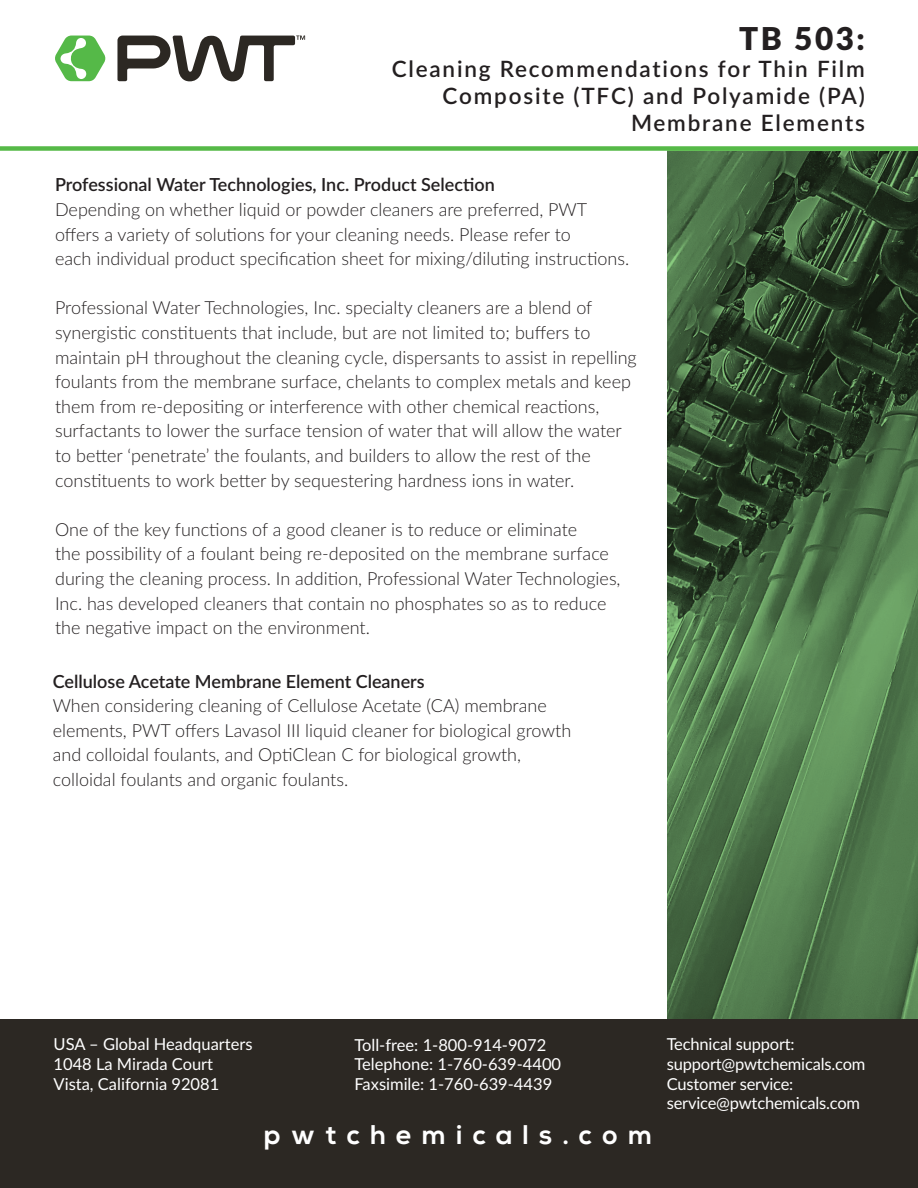
<style>
.page{position:relative;width:918px;height:1188px;background:#fff}
.page>*{position:absolute;margin:0;border:0;box-sizing:border-box;transform-origin:0 0}
.t1{font:900 31.5px "Lato";color:#231f20}
.t2{font:700 27px "Nexa";letter-spacing:.38em;color:#fff}
.t3{font:600 22.5px/27px "Lato";letter-spacing:.08em;color:#231f20;text-align:right}
.t4{font:300 18px/24.6px "Lato";color:#231f20}
.t5{font:16.5px/19.8px "Lato";color:#fff}
.s1{font-weight:600}
</style>
<div class="page">
<svg style="left:117px;top:35px;width:188px;height:46px"></svg>
<svg style="left:55px;top:36px;width:51px;height:45px"></svg>
<img style="left:667px;top:151px;width:251px;height:869px">
<div style="left:0;top:146px;width:918px;height:5px;background:#56b947"></div>
<div style="left:0;top:1020px;width:918px;height:168px;background:#2c2823"></div>
<p class="t1" style="left:739px;top:15px;width:127px">TB 503:</p>
<p class="t3" style="left:392px;top:54px;width:475px">Cleaning Recommendations for Thin Film<br>Composite (TFC) and Polyamide (PA)<br>Membrane Elements</p>
<p class="t4" style="left:55px;top:172px;width:576px"><span class="s1">Professional Water Technologies, Inc. Product Selection<br></span>Depending on whether liquid or powder cleaners are preferred, PWT offers a variety of solutions for your cleaning needs. Please refer to<br>each individual product specification sheet for mixing/diluting instructions.</p>
<p class="t4" style="left:55px;top:295px;width:583px">Professional Water Technologies, Inc. specialty cleaners are a blend of synergistic constituents that include, but are not limited to; buffers to maintain pH throughout the cleaning cycle, dispersants to assist in repelling foulants from the membrane surface, chelants to complex metals and keep them from re-depositing or interference with other chemical reactions, surfactants to lower the surface tension of water that will allow the water to better ‘penetrate’ the foulants, and builders to allow the rest of the constituents to work better by sequestering hardness ions in water.</p>
<p class="t4" style="left:55px;top:516px;width:567px">One of the key functions of a good cleaner is to reduce or eliminate<br>the possibility of a foulant being re-deposited on the membrane surface during the cleaning process. In addition, Professional Water Technologies, Inc. has developed cleaners that contain no phosphates so as to reduce the negative impact on the environment.</p>
<p class="t4" style="left:53px;top:668px;width:520px"><span class="s1">Cellulose Acetate Membrane Element Cleaners<br></span>When considering cleaning of Cellulose Acetate (CA) membrane elements, PWT offers Lavasol III liquid cleaner for biological growth and colloidal foulants, and OptiClean C for biological growth, colloidal foulants and organic foulants.</p>
<p class="t5" style="left:54px;top:1034px;width:201px">USA – Global Headquarters</p>
<p class="t5" style="left:54px;top:1053px;width:161px">1048 La Mirada Court</p>
<p class="t5" style="left:54px;top:1073px;width:167px">Vista, California 92081</p>
<p class="t5" style="left:354px;top:1034px;width:193px">Toll-free: 1-800-914-9072</p>
<p class="t5" style="left:354px;top:1054px;width:208px">Telephone: 1-760-639-4400</p>
<p class="t5" style="left:354px;top:1074px;width:199px">Faxsimile: 1-760-639-4439</p>
<p class="t2" style="left:264px;top:1119px;width:390px">pwtchemicals.com</p>
<p class="t5" style="left:667px;top:1033px;width:200px">Technical support: support@pwtchemicals.com</p>
<p class="t5" style="left:667px;top:1073px;width:195px">Customer service: service@pwtchemicals.com</p>
</div>
